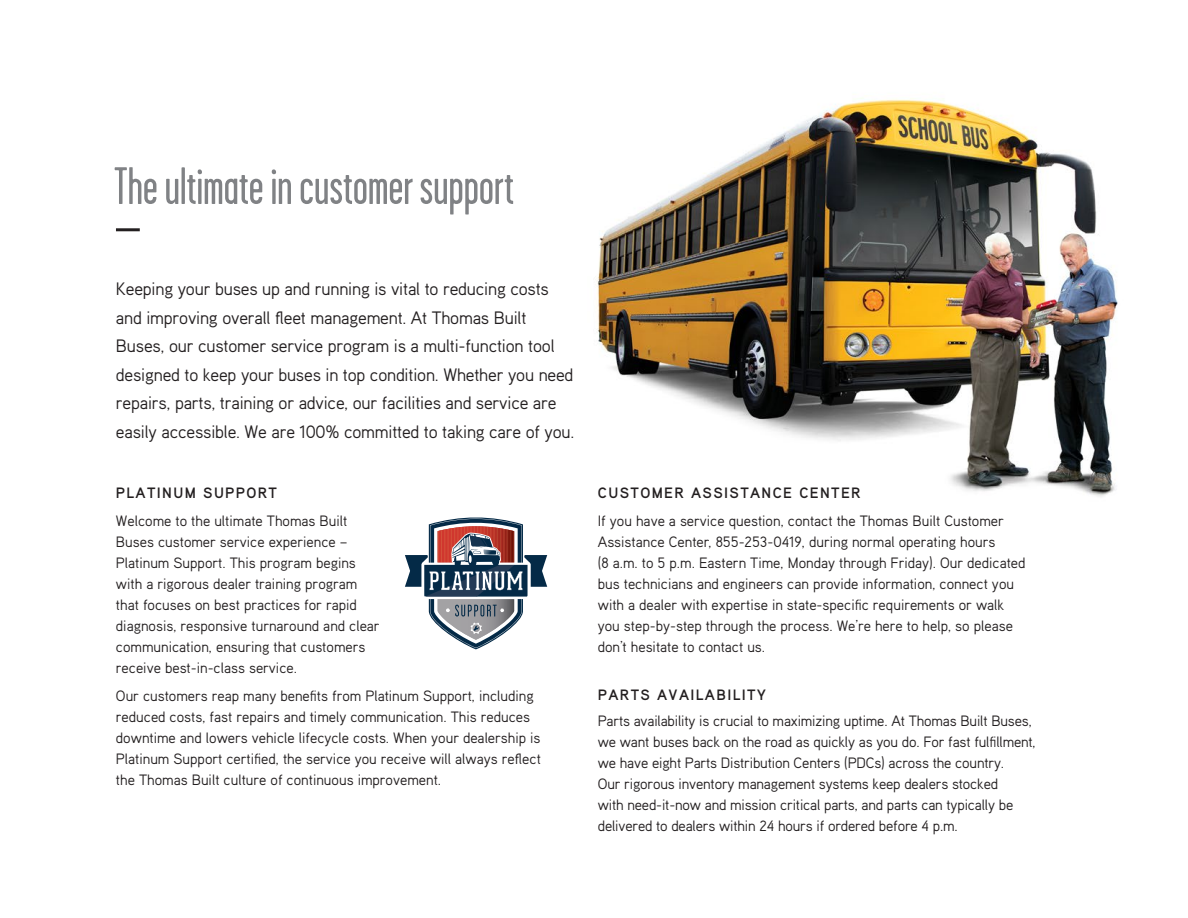
<style>
.page{position:relative;width:1188px;height:918px;background:#fff}
.page>*{position:absolute;margin:0;border:0;box-sizing:border-box;transform-origin:0 0}
.t1{font:52.5px "Garage Gothic";letter-spacing:-.005em;color:#808285}
.t2{font:18px/28.5px "Aaux Inspire";letter-spacing:-.01em;color:#231f20}
.t3{font:15px/21px "Aaux Inspire";color:#231f20}
.t4{font:700 15px "Aaux Inspire";letter-spacing:.09em;color:#231f20}
</style>
<div class="page">
<img style="left:116px;top:98px;width:1002px;height:399px">
<hr style="left:116px;top:228px;width:24px;height:3px;background:#231f20">
<svg style="left:405px;top:517px;width:143px;height:133px"></svg>
<p class="t1" style="left:114px;top:159px;width:401px">The ultimate in customer support</p>
<p class="t2" style="left:116px;top:274px;width:460px">Keeping your buses up and running is vital to reducing costs and improving overall fleet management. At Thomas Built Buses, our customer service program is a multi-function tool designed to keep your buses in top condition. Whether you need repairs, parts, training or advice, our facilities and service are easily accessible. We are 100% committed to taking care of you.</p>
<p class="t4" style="left:116px;top:483px;width:163px">PLATINUM SUPPORT</p>
<p class="t3" style="left:116px;top:510px;width:265px">Welcome to the ultimate Thomas Built Buses customer service experience – Platinum Support. This program begins with a rigorous dealer training program that focuses on best practices for rapid diagnosis, responsive turnaround and clear communication, ensuring that customers receive best-in-class service.</p>
<p class="t3" style="left:116px;top:685px;width:426px">Our customers reap many benefits from Platinum Support, including reduced costs, fast repairs and timely communication. This reduces downtime and lowers vehicle lifecycle costs. When your dealership is Platinum Support certified, the service you receive will always reflect the Thomas Built culture of continuous improvement.</p>
<p class="t4" style="left:598px;top:483px;width:264px">CUSTOMER ASSISTANCE CENTER</p>
<p class="t3" style="left:598px;top:510px;width:429px">If you have a service question, contact the Thomas Built Customer Assistance Center, 855-253-0419, during normal operating hours<br>(8 a.m. to 5 p.m. Eastern Time, Monday through Friday). Our dedicated bus technicians and engineers can provide information, connect you with a dealer with expertise in state-specific requirements or walk you step-by-step through the process. We’re here to help, so please don’t hesitate to contact us.</p>
<p class="t4" style="left:598px;top:685px;width:170px">PARTS AVAILABILITY</p>
<p class="t3" style="left:598px;top:710px;width:439px">Parts availability is crucial to maximizing uptime. At Thomas Built Buses, we want buses back on the road as quickly as you do. For fast fulfillment, we have eight Parts Distribution Centers (PDCs) across the country.<br>Our rigorous inventory management systems keep dealers stocked<br>with need-it-now and mission critical parts, and parts can typically be delivered to dealers within 24 hours if ordered before 4 p.m.</p>
</div>
